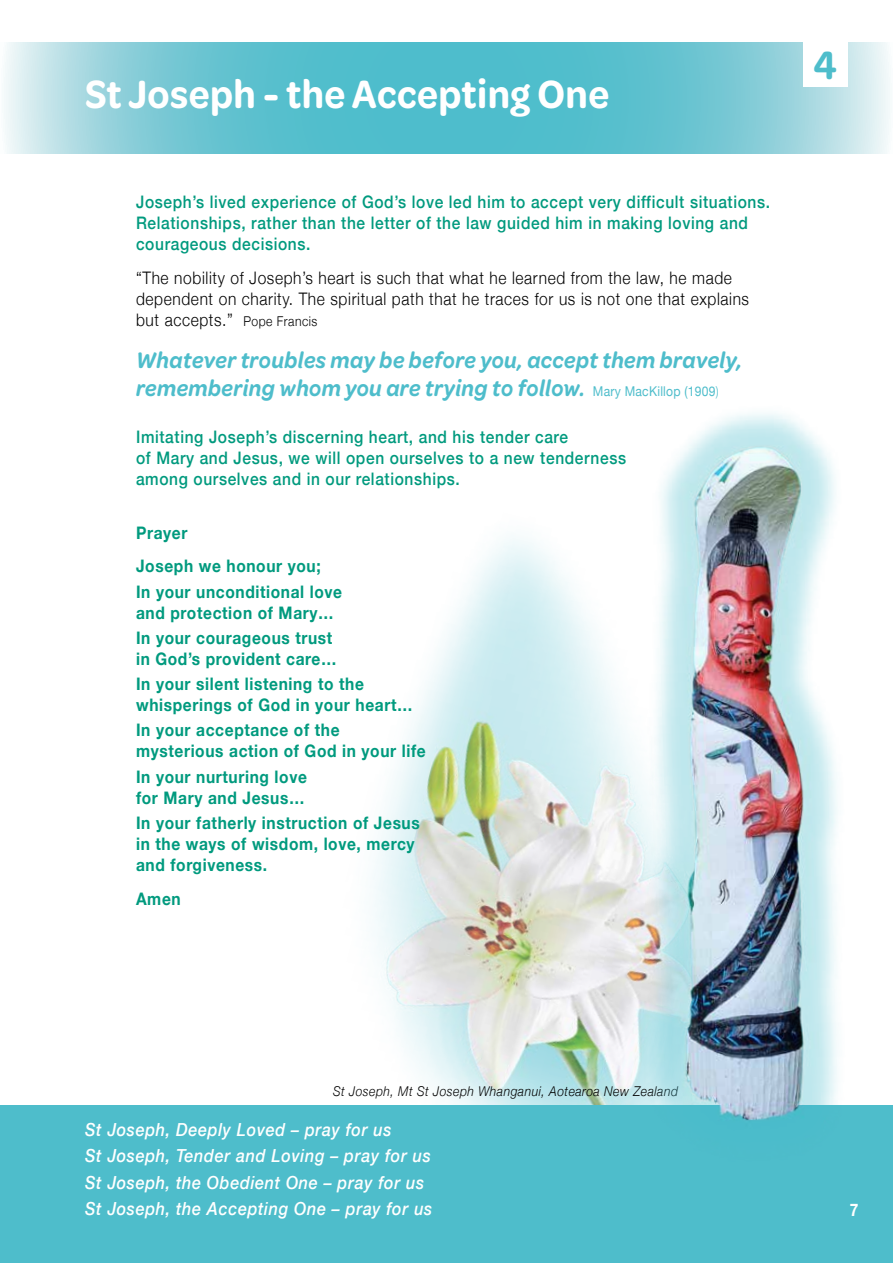
<style>
.page{position:relative;width:893px;height:1263px;background:#fff}
.page>*{position:absolute;margin:0;border:0;box-sizing:border-box;transform-origin:0 0}
.t1{font:600 42px "Omnes Semi Cond";letter-spacing:.01em;color:#fff}
.t2{font:600 42px "Omnes Semi Cond";color:#4ebdcb}
.t3{font:italic 600 24px/28.8px "Omnes";letter-spacing:.02em;color:#4ebdcb;scale:.9 1}
.t4{font:italic 500 18px/26.5px "Helvetica Neue";letter-spacing:.04em;color:#fff;scale:.9 1}
.t5{font:700 17.25px/21px "Helvetica Neue";letter-spacing:.04em;color:#009a7e;scale:.9 1}
.t6{font:500 17.25px/21px "Helvetica Neue";letter-spacing:.04em;color:#009a7e;scale:.9 1}
.t7{font:300 17.25px/21px "Helvetica Neue";letter-spacing:.04em;color:#000;scale:.9 1}
.t8{font:700 17.25px "Helvetica Neue";color:#fff;scale:.9 1}
.t9{font:italic 300 13.5px "Helvetica Neue";letter-spacing:.04em;color:#000;scale:.9 1}
.s1{font-size:13.5px}
.s2{font-family:"Helvetica Neue";font-weight:400;font-style:normal;font-size:13.5px}
.s3{font-family:"Helvetica Neue";font-weight:300;font-style:normal;font-size:13.5px}
</style>
<div class="page">
<img style="left:296px;top:538px;width:304px;height:568px">
<svg style="left:4px;top:43px;width:886px;height:110px;background:#76c9d5"></svg>
<div style="left:0;top:1106px;width:893px;height:157px;background:#4ebdcb"></div>
<div style="left:803px;top:42px;width:44px;height:45px;background:#fff"></div>
<img style="left:600px;top:413px;width:278px;height:708px">
<h1 class="t1" style="left:85px;top:65px;width:526px">St Joseph - the Accepting One</h1>
<p class="t6" style="left:136px;top:190px;width:706px">Joseph’s lived experience of God’s love led him to accept very difficult situations.<br>Relationships, rather than the letter of the law guided him in making loving and courageous decisions.</p>
<p class="t7" style="left:136px;top:266px;width:683px">“The nobility of Joseph’s heart is such that what he learned from the law, he made dependent on charity. The spiritual path that he traces for us is not one that explains but accepts.” <span class="s1">Pope Francis</span></p>
<h2 class="t3" style="left:136px;top:344px;width:675px">Whatever troubles may be before you, accept them bravely, remembering whom you are trying to follow. <span class="s2">Mary MacKillop (1909</span><span class="s3">)</span></h2>
<p class="t6" style="left:136px;top:425px;width:546px">Imitating Joseph’s discerning heart, and his tender care<br>of Mary and Jesus, we will open ourselves to a new tenderness among ourselves and in our relationships.</p>
<p class="t5" style="left:136px;top:516px;width:207px;line-height:33.8px">Prayer<br>Joseph we honour you;</p>
<p class="t5" style="left:136px;top:581px;width:231px">In your unconditional love and protection of Mary…</p>
<p class="t5" style="left:136px;top:628px;width:224px">In your courageous trust in God’s provident care…</p>
<p class="t5" style="left:136px;top:674px;width:309px">In your silent listening to the whisperings of God in your heart…</p>
<p class="t5" style="left:136px;top:720px;width:323px">In your acceptance of the mysterious action of God in your life</p>
<p class="t5" style="left:136px;top:766px;width:191px">In your nurturing love for Mary and Jesus…</p>
<p class="t5" style="left:136px;top:813px;width:317px">In your fatherly instruction of Jesus in the ways of wisdom, love, mercy and forgiveness.</p>
<p class="t5" style="left:136px;top:888px;width:51px">Amen</p>
<h1 class="t2" style="left:813px;top:36px;width:25px">4</h1>
<p class="t9" style="left:333px;top:1080px;width:385px">St Joseph, Mt St Joseph Whanganui, Aotearoa New Zealand</p>
<p class="t4" style="left:85px;top:1115px;width:387px">St Joseph, Deeply Loved – pray for us<br>St Joseph, Tender and Loving – pray for us St Joseph, the Obedient One – pray for us St Joseph, the Accepting One – pray for us</p>
<p class="t8" style="left:850px;top:1196px;width:11px">7</p>
</div>
